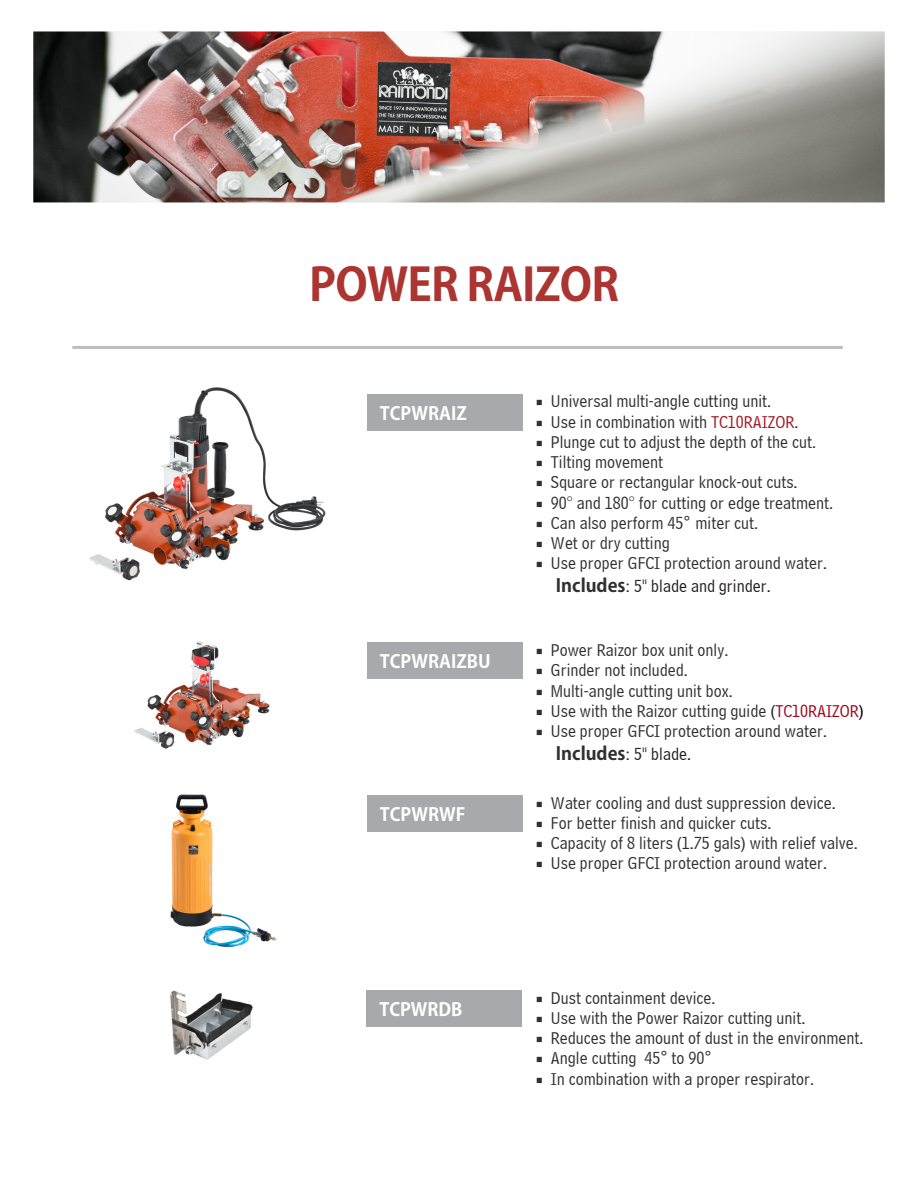
<style>
.page{position:relative;width:918px;height:1188px;background:#fff}
.page>*{position:absolute;margin:0;border:0;box-sizing:border-box;transform-origin:0 0}
.t1{font:700 45px "Adobe Gothic Std";letter-spacing:-.02em;color:#ac3431}
.t2{font:18px "Bell Centennial BT Address";color:#312f30}
.t3{font:700 18px "Adobe Gothic Std";color:#fff}
.t4{font:18px "Bell Centennial BT Address";color:#231f20}
.t5{font:700 18px "Adobe Gothic Std";color:#312f30}
.s1{font-family:"Minion Pro"}
.s2{font-family:"Minion Pro";font-weight:700;font-stretch:condensed}
.s3{color:#a31722}
.s4{font-family:"Arial"}
.s5{font-family:"Adobe Gothic Std";font-weight:700;color:#312f30}
.s6{color:#312f30}
.s7{color:#231f20}
.s8{color:#a0071b}
.s9{color:#000}
.s10{font-family:"Bell Centennial BT Address";font-weight:400}
.s11{font-family:"Bell Centennial BT Address";font-weight:400;color:#231f20}
</style>
<div class="page">
<img style="left:89px;top:387px;width:237px;height:194px">
<img style="left:134px;top:641px;width:136px;height:108px">
<img style="left:170px;top:794px;width:107px;height:153px">
<img style="left:170px;top:990px;width:83px;height:70px">
<img style="left:33px;top:32px;width:852px;height:170px">
<hr style="left:72px;top:346px;width:771px;height:3px;background:#bcbdc0">
<div style="left:367px;top:394px;width:156px;height:37px;background:#a8a9ad"></div>
<div style="left:367px;top:642px;width:156px;height:36px;background:#a8a9ad"></div>
<div style="left:367px;top:795px;width:156px;height:36px;background:#a8a9ad"></div>
<div style="left:367px;top:990px;width:155px;height:37px;background:#a8a9ad"></div>
<p class="t1" style="left:309px;top:257px;width:311px">POWER RAIZOR</p>
<p class="t3" style="left:380px;top:403px;width:88px">TCPWRAIZ</p>
<p class="t3" style="left:380px;top:650px;width:112px">TCPWRAIZBU</p>
<p class="t3" style="left:380px;top:803px;width:87px">TCPWRWF</p>
<p class="t2" style="left:536px;top:391px;width:237px"><span class="s1">■</span> Universal multi-angle cutting unit.</p>
<p class="t2" style="left:536px;top:411px;width:264px"><span class="s2">■</span> Use in combination with <span class="s3">TC10RAIZOR</span>.</p>
<p class="t2" style="left:536px;top:431px;width:282px"><span class="s1">■</span> Plunge cut to adjust the depth of the cut.</p>
<p class="t2" style="left:536px;top:452px;width:129px"><span class="s1">■</span> Tilting movement</p>
<p class="t2" style="left:536px;top:472px;width:263px"><span class="s1">■</span> Square or rectangular knock-out cuts.</p>
<p class="t2" style="left:536px;top:492px;width:299px"><span class="s2">■</span> 90° and 180° for cutting or edge treatment.</p>
<p class="t2" style="left:536px;top:512px;width:224px"><span class="s1">■</span> Can also perform 45<span class="s4">°</span> miter cut.</p>
<p class="t2" style="left:536px;top:533px;width:136px"><span class="s1">■</span> Wet or dry cutting</p>
<p class="t2" style="left:536px;top:553px;width:293px"><span class="s1">■</span> Use proper GFCI protection around water.</p>
<p class="t4" style="left:556px;top:576px;width:216px"><span class="s5">Includes</span><span class="s6">:</span> 5" blade and grinder.</p>
<p class="t2" style="left:536px;top:640px;width:194px"><span class="s1">■</span> Power Raizor box unit only.</p>
<p class="t2" style="left:536px;top:660px;width:154px"><span class="s2">■</span> Grinder not included.</p>
<p class="t2" style="left:536px;top:680px;width:199px"><span class="s1">■</span> Multi-angle cutting unit box.</p>
<p class="t2" style="left:536px;top:700px;width:330px"><span class="s2">■</span> Use with the Raizor cutting guide <span class="s7">(</span><span class="s8">TC10RAIZOR</span><span class="s9">)</span></p>
<p class="t2" style="left:536px;top:721px;width:293px"><span class="s1">■</span> Use proper GFCI protection around water.</p>
<p class="t5" style="left:556px;top:742px;width:137px">Includes<span class="s10">:</span> <span class="s11">5" blade.</span></p>
<p class="t2" style="left:536px;top:792px;width:302px"><span class="s1">■</span> Water cooling and dust suppression device.</p>
<p class="t2" style="left:536px;top:812px;width:237px"><span class="s1">■</span> For better finish and quicker cuts.</p>
<p class="t2" style="left:536px;top:833px;width:324px"><span class="s1">■</span> Capacity of 8 liters (1.75 gals) with relief valve.</p>
<p class="t2" style="left:536px;top:853px;width:293px"><span class="s1">■</span> Use proper GFCI protection around water.</p>
<p class="t3" style="left:379px;top:999px;width:85px">TCPWRDB</p>
<p class="t2" style="left:536px;top:987px;width:181px"><span class="s1">■</span> Dust containment device.</p>
<p class="t2" style="left:536px;top:1007px;width:271px"><span class="s1">■</span> Use with the Power Raizor cutting unit.</p>
<p class="t2" style="left:536px;top:1028px;width:329px"><span class="s1">■</span> Reduces the amount of dust in the environment.</p>
<p class="t2" style="left:536px;top:1048px;width:178px"><span class="s1">■</span> Angle cutting 45<span class="s4">°</span> to 90<span class="s4">°</span></p>
<p class="t2" style="left:536px;top:1068px;width:280px"><span class="s1">■</span> In combination with a proper respirator.</p>
</div>
